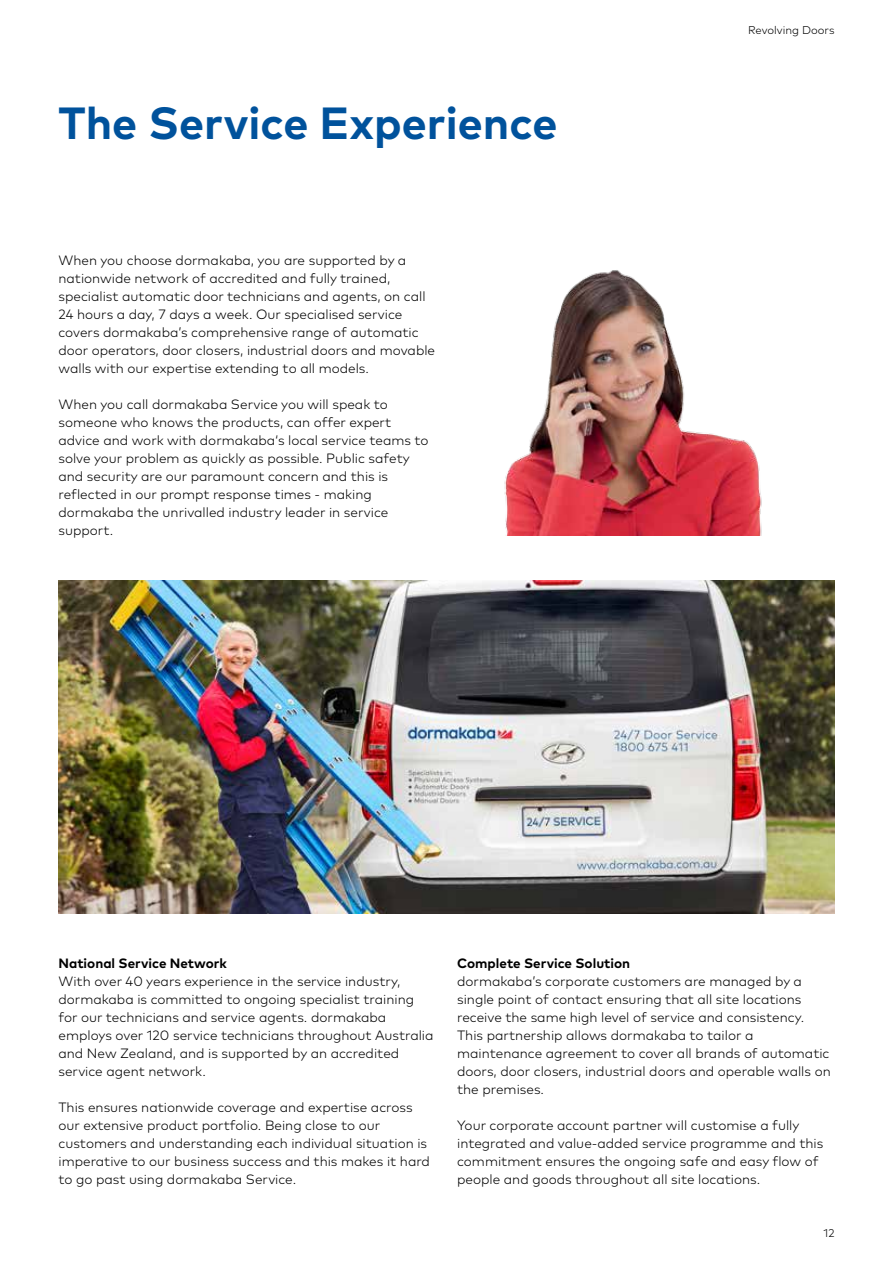
<style>
.page{position:relative;width:893px;height:1263px;background:#fff}
.page>*{position:absolute;margin:0;border:0;box-sizing:border-box;transform-origin:0 0}
.t1{font:700 45px "Mark Pro";color:#00529c}
.t2{font:300 13.5px/18px "Mark Pro";color:#000}
.t3{font:700 13.5px "Mark Pro";color:#000}
.t4{font:300 11.25px "Mark Pro";color:#000}
</style>
<div class="page">
<img style="left:504px;top:270px;width:258px;height:265px">
<img style="left:58px;top:580px;width:776px;height:333px">
<h1 class="t1" style="left:58px;top:89px;width:500px">The Service Experience</h1>
<p class="t2" style="left:58px;top:251px;width:378px">When you choose dormakaba, you are supported by a nationwide network of accredited and fully trained, specialist automatic door technicians and agents, on call 24 hours a day, 7 days a week. Our specialised service covers dormakaba’s comprehensive range of automatic door operators, door closers, industrial doors and movable walls with our expertise extending to all models.</p>
<p class="t2" style="left:58px;top:395px;width:372px">When you call dormakaba Service you will speak to someone who knows the products, can offer expert advice and work with dormakaba‘s local service teams to solve your problem as quickly as possible. Public safety and security are our paramount concern and this is reflected in our prompt response times - making dormakaba the unrivalled industry leader in service support.</p>
<p class="t4" style="left:748px;top:21px;width:88px">Revolving Doors</p>
<p class="t3" style="left:58px;top:952px;width:170px">National Service Network</p>
<p class="t2" style="left:58px;top:971px;width:377px">With over 40 years experience in the service industry, dormakaba is committed to ongoing specialist training for our technicians and service agents. dormakaba employs over 120 service technicians throughout Australia and New Zealand, and is supported by an accredited service agent network.</p>
<p class="t2" style="left:58px;top:1097px;width:373px">This ensures nationwide coverage and expertise across our extensive product portfolio. Being close to our customers and understanding each individual situation is imperative to our business success and this makes it hard to go past using dormakaba Service.</p>
<p class="t3" style="left:457px;top:952px;width:175px">Complete Service Solution</p>
<p class="t2" style="left:457px;top:971px;width:375px">dormakaba’s corporate customers are managed by a single point of contact ensuring that all site locations receive the same high level of service and consistency.<br>This partnership allows dormakaba to tailor a maintenance agreement to cover all brands of automatic doors, door closers, industrial doors and operable walls on the premises.</p>
<p class="t2" style="left:457px;top:1115px;width:368px">Your corporate account partner will customise a fully integrated and value-added service programme and this commitment ensures the ongoing safe and easy flow of people and goods throughout all site locations.</p>
<p class="t4" style="left:824px;top:1224px;width:12px">12</p>
</div>
